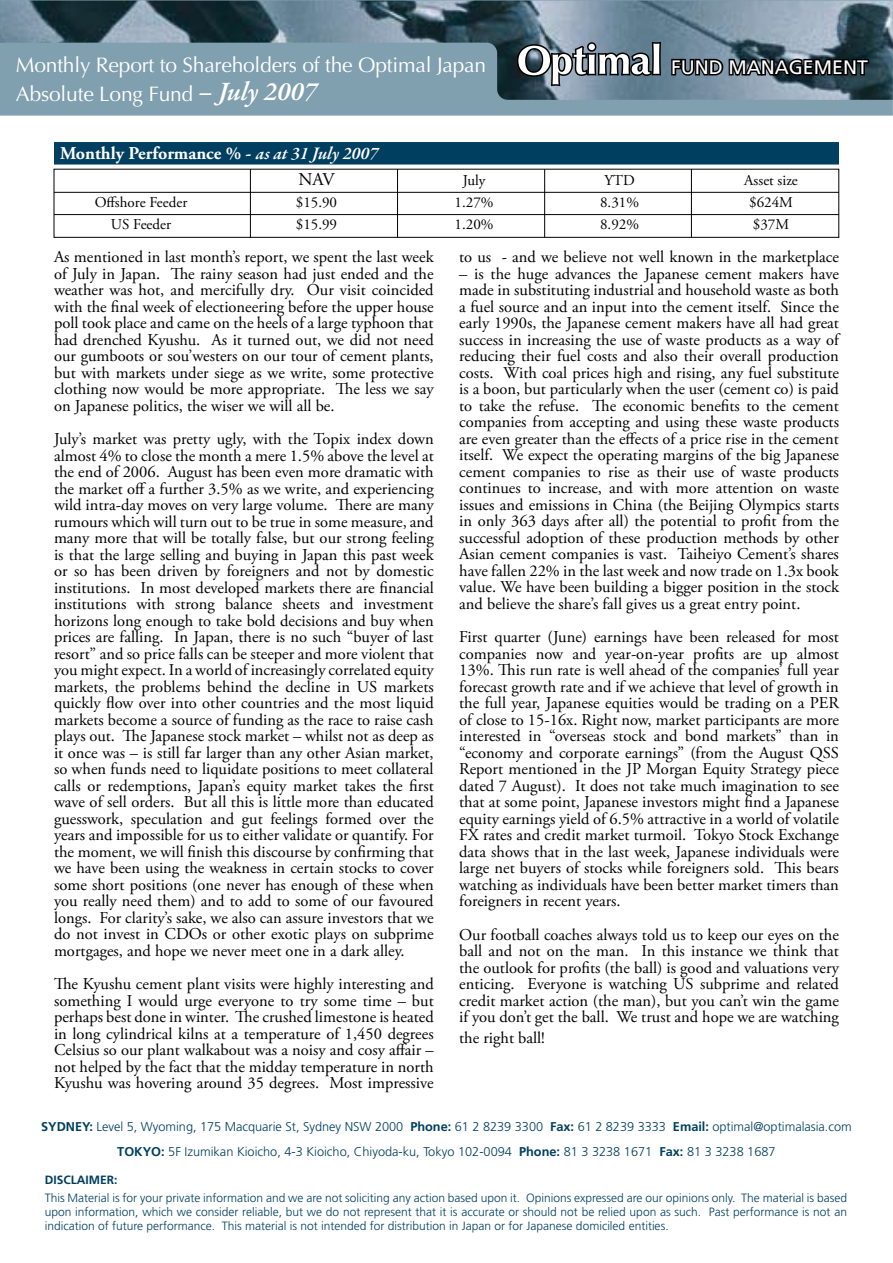
<style>
.page{position:relative;width:893px;height:1263px;background:#fff}
.page>*{position:absolute;margin:0;border:0;box-sizing:border-box;transform-origin:0 0}
.t1{font:italic 600 27px "Garamond Premr Pro";color:#fff}
.t2{font:21px "Optima";letter-spacing:-.01em;color:#fff}
.t3{font:19.5px "Frutiger";color:#fff}
.t4{font:700 18px/25.8px "Adobe Garamond Pro";color:#fff}
.t5{font:16.5px/16.5px "Adobe Garamond Pro";color:#000;text-align:justify}
.t6{font:15px "Adobe Garamond Pro";color:#000}
.t7{font:300 12.75px/24.3px "Frutiger";color:#003f5f;text-align:center}
.t8{font:300 12px/14.4px "Frutiger";color:#003f5f;text-align:justify}
.t9{font:700 12px "Frutiger";color:#003f5f}
.s1{font-family:"Garamond Premr Pro";font-weight:600;font-style:italic}
.s2{font-weight:400;color:#000}
.s3{font-weight:700}
</style>
<div class="page">
<div style="left:0;top:0;width:893px;height:116px;background:#809faf"></div>
<img style="left:0;top:1px;width:893px;height:99px">
<svg style="left:515px;top:40px;width:148px;height:48px;background:#7a8892"></svg>
<svg style="left:670px;top:46px;width:201px;height:37px;background:#384851"></svg>
<div style="left:54px;top:142px;width:785px;height:23px;background:#003f5f"></div>
<hr style="left:54px;top:192px;width:785px;height:1px;background:#000">
<hr style="left:54px;top:214px;width:785px;height:1px;background:#000">
<hr style="left:397px;top:169px;width:1px;height:68px;background:#000">
<hr style="left:250px;top:169px;width:1px;height:68px;background:#000">
<hr style="left:544px;top:169px;width:1px;height:68px;background:#000">
<hr style="left:691px;top:169px;width:1px;height:68px;background:#000">
<p class="t2" style="left:16px;top:53px;width:472px">Monthly Report to Shareholders of the Optimal Japan</p>
<p class="t3" style="left:671px;top:56px;width:198px">FUND MANAGEMENT</p>
<p class="t2" style="left:16px;top:82px;width:179px">Absolute Long Fund</p>
<h1 class="t1" style="left:198px;top:74px;width:121px">– July 2007</h1>
<p class="t4" style="left:298px;top:141px;width:81px;text-indent:-238px">Monthly Performance % - <span class="s1">as at 31 July 2007<br></span><span class="s2">NAV</span></p>
<p class="t6" style="left:463px;top:171px;width:24px">July</p>
<p class="t6" style="left:604px;top:171px;width:32px">YTD</p>
<p class="t6" style="left:744px;top:171px;width:55px">Asset size</p>
<p class="t6" style="left:95px;top:193px;width:94px">Offshore Feeder</p>
<p class="t6" style="left:296px;top:193px;width:43px">$15.90</p>
<p class="t6" style="left:455px;top:193px;width:40px">1.27%</p>
<p class="t6" style="left:600px;top:193px;width:40px">8.31%</p>
<p class="t6" style="left:749px;top:193px;width:45px">$624M</p>
<p class="t6" style="left:111px;top:216px;width:62px">US Feeder</p>
<p class="t6" style="left:296px;top:216px;width:43px">$15.99</p>
<p class="t6" style="left:455px;top:216px;width:40px">1.20%</p>
<p class="t6" style="left:600px;top:216px;width:40px">8.92%</p>
<p class="t6" style="left:753px;top:216px;width:38px">$37M</p>
<p class="t5" style="left:54px;top:249px;width:381px">As mentioned in last month’s report, we spent the last week of July in Japan. The rainy season had just ended and the weather was hot, and mercifully dry. Our visit coincided with the final week of electioneering before the upper house poll took place and came on the heels of a large typhoon that had drenched Kyushu. As it turned out, we did not need our gumboots or sou’westers on our tour of cement plants, but with markets under siege as we write, some protective clothing now would be more appropriate. The less we say on Japanese politics, the wiser we will all be.</p>
<p class="t5" style="left:54px;top:431px;width:381px">July’s market was pretty ugly, with the Topix index down almost 4% to close the month a mere 1.5% above the level at the end of 2006. August has been even more dramatic with the market off a further 3.5% as we write, and experiencing wild intra-day moves on very large volume. There are many rumours which will turn out to be true in some measure, and many more that will be totally false, but our strong feeling is that the large selling and buying in Japan this past week or so has been driven by foreigners and not by domestic institutions. In most developed markets there are financial institutions with strong balance sheets and investment horizons long enough to take bold decisions and buy when prices are falling. In Japan, there is no such “buyer of last resort” and so price falls can be steeper and more violent that you might expect. In a world of increasingly correlated equity markets, the problems behind the decline in US markets quickly flow over into other countries and the most liquid markets become a source of funding as the race to raise cash plays out. The Japanese stock market – whilst not as deep as it once was – is still far larger than any other Asian market, so when funds need to liquidate positions to meet collateral calls or redemptions, Japan’s equity market takes the first wave of sell orders. But all this is little more than educated guesswork, speculation and gut feelings formed over the years and impossible for us to either validate or quantify. For the moment, we will finish this discourse by confirming that we have been using the weakness in certain stocks to cover some short positions (one never has enough of these when you really need them) and to add to some of our favoured longs. For clarity’s sake, we also can assure investors that we do not invest in CDOs or other exotic plays on subprime mortgages, and hope we never meet one in a dark alley.</p>
<p class="t5" style="left:54px;top:976px;width:381px">The Kyushu cement plant visits were highly interesting and something I would urge everyone to try some time – but perhaps best done in winter. The crushed limestone is heated in long cylindrical kilns at a temperature of 1,450 degrees Celsius so our plant walkabout was a noisy and cosy affair – not helped by the fact that the midday temperature in north Kyushu was hovering around 35 degrees. Most impressive</p>
<p class="t5" style="left:459px;top:249px;width:381px">to us - and we believe not well known in the marketplace</p>
<p class="t5" style="left:459px;top:266px;width:381px">– is the huge advances the Japanese cement makers have made in substituting industrial and household waste as both a fuel source and an input into the cement itself. Since the early 1990s, the Japanese cement makers have all had great success in increasing the use of waste products as a way of reducing their fuel costs and also their overall production costs. With coal prices high and rising, any fuel substitute is a boon, but particularly when the user (cement co) is paid to take the refuse. The economic benefits to the cement companies from accepting and using these waste products are even greater than the effects of a price rise in the cement itself. We expect the operating margins of the big Japanese cement companies to rise as their use of waste products continues to increase, and with more attention on waste issues and emissions in China (the Beijing Olympics starts in only 363 days after all) the potential to profit from the successful adoption of these production methods by other Asian cement companies is vast. Taiheiyo Cement’s shares have fallen 22% in the last week and now trade on 1.3x book value. We have been building a bigger position in the stock and believe the share’s fall gives us a great entry point.</p>
<p class="t5" style="left:459px;top:629px;width:381px">First quarter (June) earnings have been released for most companies now and year-on-year profits are up almost 13%. This run rate is well ahead of the companies’ full year forecast growth rate and if we achieve that level of growth in the full year, Japanese equities would be trading on a PER of close to 15-16x. Right now, market participants are more interested in “overseas stock and bond markets” than in “economy and corporate earnings” (from the August QSS Report mentioned in the JP Morgan Equity Strategy piece dated 7 August). It does not take much imagination to see that at some point, Japanese investors might find a Japanese equity earnings yield of 6.5% attractive in a world of volatile FX rates and credit market turmoil. Tokyo Stock Exchange data shows that in the last week, Japanese individuals were large net buyers of stocks while foreigners sold. This bears watching as individuals have been better market timers than foreigners in recent years.</p>
<p class="t5" style="left:459px;top:927px;width:381px">Our football coaches always told us to keep our eyes on the ball and not on the man. In this instance we think that the outlook for profits (the ball) is good and valuations very enticing. Everyone is watching US subprime and related credit market action (the man), but you can’t win the game if you don’t get the ball. We trust and hope we are watching</p>
<p class="t5" style="left:459px;top:1030px;width:87px">the right ball!</p>
<p class="t7" style="left:41px;top:1115px;width:812px"><span class="s3">SYDNEY:</span> Level 5, Wyoming, 175 Macquarie St, Sydney NSW 2000 <span class="s3">Phone:</span> 61 2 8239 3300 <span class="s3">Fax:</span> 61 2 8239 3333 <span class="s3">Email:</span> optimal@optimalasia.com<br><span class="s3">TOKYO:</span> 5F Izumikan Kioicho, 4-3 Kioicho, Chiyoda-ku, Tokyo 102-0094 <span class="s3">Phone:</span> 81 3 3238 1671 <span class="s3">Fax:</span> 81 3 3238 1687</p>
<p class="t9" style="left:45px;top:1173px;width:74px">DISCLAIMER:</p>
<p class="t8" style="left:45px;top:1190px;width:804px">This Material is for your private information and we are not soliciting any action based upon it. Opinions expressed are our opinions only. The material is based upon information, which we consider reliable, but we do not represent that it is accurate or should not be relied upon as such. Past performance is not an indication of future performance. This material is not intended for distribution in Japan or for Japanese domiciled entities.</p>
</div>
